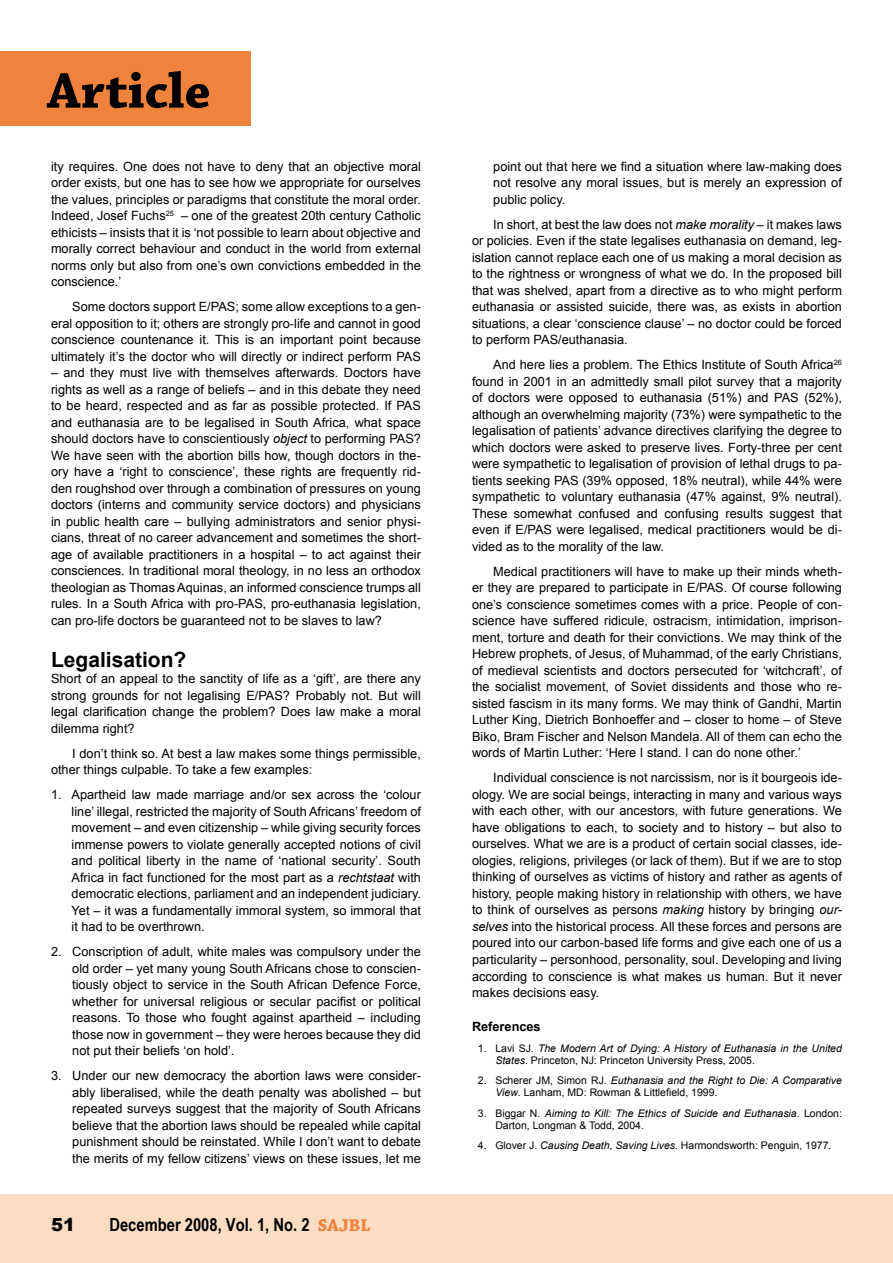
<style>
.page{position:relative;width:893px;height:1263px;background:#fff}
.page>*{position:absolute;margin:0;border:0;box-sizing:border-box;transform-origin:0 0}
.t1{font:700 52.5px "Chaparral Pro";color:#000}
.t2{font:700 21px "Arial";color:#000}
.t3{font:700 18px "Arial Narrow";color:#000}
.t4{font:900 18px "Arial";color:#000}
.t5{font:12.75px/16.5px "Arial";color:#000;text-align:justify}
.t6{font:700 12.75px "Arial";color:#000}
.t7{font:italic 10.5px/12px "Arial";color:#000}
.t8{font:10.5px/12px "Arial";color:#000}
.s1{font-style:italic}
.s2{font-family:"Chaparral Pro";color:#ef833d}
.s3{font-style:normal}
</style>
<div class="page">
<div style="left:0;top:1195px;width:893px;height:68px;background:#fcddc4"></div>
<div style="left:0;top:51px;width:251px;height:74px;background:#ef833d"></div>
<h1 class="t1" style="left:47px;top:60px;width:165px">Article</h1>
<p class="t5" style="left:51px;top:158px;width:371px">ity requires. One does not have to deny that an objective moral order exists, but one has to see how we appropriate for ourselves the values, principles or paradigms that constitute the moral order.<br>Indeed, Josef Fuchs<sup>25</sup> – one of the greatest 20th century Catholic ethicists – insists that it is ‘not possible to learn about objective and morally correct behaviour and conduct in the world from external norms only but also from one’s own convictions embedded in the conscience.’</p>
<p class="t5" style="left:51px;top:299px;width:371px;text-indent:21px">Some doctors support E/PAS; some allow exceptions to a gen&shy;eral opposition to it; others are strongly pro-life and cannot in good conscience countenance it. This is an important point because ultimately it’s the doctor who will directly or indirect perform PAS</p>
<p class="t5" style="left:51px;top:365px;width:371px">– and they must live with themselves afterwards. Doctors have rights as well as a range of beliefs – and in this debate they need to be heard, respected and as far as possible protected. If PAS and euthanasia are to be legalised in South Africa, what space should doctors have to conscientiously <span class="s1">object</span> to performing PAS?<br>We have seen with the abortion bills how, though doctors in the&shy;ory have a ‘right to conscience’, these rights are frequently rid&shy;den roughshod over through a combination of pressures on young doctors (interns and community service doctors) and physicians in public health care – bullying administrators and senior physi&shy;cians, threat of no career advancement and sometimes the short&shy;age of available practitioners in a hospital – to act against their consciences. In traditional moral theology, in no less an orthodox theologian as Thomas Aquinas, an informed conscience trumps all rules. In a South Africa with pro-PAS, pro-euthanasia legislation, can pro-life doctors be guaranteed not to be slaves to law?</p>
<h2 class="t2" style="left:51px;top:647px;width:137px">Legalisation?</h2>
<p class="t5" style="left:51px;top:670px;width:371px">Short of an appeal to the sanctity of life as a ‘gift’, are there any strong grounds for not legalising E/PAS? Probably not. But will legal clarification change the problem? Does law make a moral dilemma right?</p>
<p class="t5" style="left:51px;top:745px;width:371px;text-indent:21px">I don’t think so. At best a law makes some things permissible, other things culpable. To take a few examples:</p>
<p class="t5" style="left:72px;top:786px;width:351px;text-indent:-21px">1. Apartheid law made marriage and/or sex across the ‘colour line’ illegal, restricted the majority of South Africans’ freedom of movement – and even citizenship – while giving security forces immense powers to violate generally accepted notions of civil and political liberty in the name of ‘national security’. South Africa in fact functioned for the most part as a <span class="s1">rechtstaat</span> with democratic elections, parliament and an independent judiciary.<br>Yet – it was a fundamentally immoral system, so immoral that it had to be overthrown.</p>
<p class="t5" style="left:72px;top:943px;width:350px;text-indent:-21px">2. Conscription of adult, white males was compulsory under the old order – yet many young South Africans chose to conscien&shy;tiously object to service in the South African Defence Force, whether for universal religious or secular pacifist or political reasons. To those who fought against apartheid – including those now in government – they were heroes because they did not put their beliefs ‘on hold’.</p>
<p class="t5" style="left:72px;top:1067px;width:350px;text-indent:-21px">3. Under our new democracy the abortion laws were consider&shy;ably liberalised, while the death penalty was abolished – but repeated surveys suggest that the majority of South Africans believe that the abortion laws should be repealed while capital punishment should be reinstated. While I don’t want to debate the merits of my fellow citizens’ views on these issues, let me</p>
<h3 class="t4" style="left:51px;top:1215px;width:26px">51</h3>
<h3 class="t3" style="left:109px;top:1214px;width:262px">December 2008, Vol. 1, No. 2 <span class="s2">SAJBL</span></h3>
<p class="t5" style="left:493px;top:158px;width:350px">point out that here we find a situation where law-making does not resolve any moral issues, but is merely an expression of public policy.</p>
<p class="t5" style="left:472px;top:216px;width:371px;text-indent:21px">In short, at best the law does not <span class="s1">make morality</span> – it makes laws or policies. Even if the state legalises euthanasia on demand, leg&shy;islation cannot replace each one of us making a moral decision as to the rightness or wrongness of what we do. In the proposed bill that was shelved, apart from a directive as to who might perform euthanasia or assisted suicide, there was, as exists in abortion situations, a clear ‘conscience clause’ – no doctor could be forced to perform PAS/euthanasia.</p>
<p class="t5" style="left:472px;top:357px;width:371px;text-indent:21px">And here lies a problem. The Ethics Institute of South Africa<sup>26 </sup>found in 2001 in an admittedly small pilot survey that a majority of doctors were opposed to euthanasia (51%) and PAS (52%), although an overwhelming majority (73%) were sympathetic to the legalisation of patients’ advance directives clarifying the degree to which doctors were asked to preserve lives. Forty-three per cent were sympathetic to legalisation of provision of lethal drugs to pa&shy;tients seeking PAS (39% opposed, 18% neutral), while 44% were sympathetic to voluntary euthanasia (47% against, 9% neutral).<br>These somewhat confused and confusing results suggest that even if E/PAS were legalised, medical practitioners would be di&shy;vided as to the morality of the law.</p>
<p class="t5" style="left:472px;top:563px;width:371px;text-indent:21px">Medical practitioners will have to make up their minds wheth&shy;er they are prepared to participate in E/PAS. Of course following one’s conscience sometimes comes with a price. People of con&shy;science have suffered ridicule, ostracism, intimidation, imprison&shy;ment, torture and death for their convictions. We may think of the Hebrew prophets, of Jesus, of Muhammad, of the early Christians, of medieval scientists and doctors persecuted for ‘witchcraft’, of the socialist movement, of Soviet dissidents and those who re&shy;sisted fascism in its many forms. We may think of Gandhi, Martin Luther King, Dietrich Bonhoeffer and – closer to home – of Steve Biko, Bram Fischer and Nelson Mandela. All of them can echo the words of Martin Luther: ‘Here I stand. I can do none other.’</p>
<p class="t5" style="left:472px;top:770px;width:371px;text-indent:21px">Individual conscience is not narcissism, nor is it bourgeois ide&shy;ology. We are social beings, interacting in many and various ways with each other, with our ancestors, with future generations. We have obligations to each, to society and to history – but also to ourselves. What we are is a product of certain social classes, ide&shy;ologies, religions, privileges (or lack of them). But if we are to stop thinking of ourselves as victims of history and rather as agents of history, people making history in relationship with others, we have to think of ourselves as persons <span class="s1">making</span> history by bringing <span class="s1">our&shy;selves</span> into the historical process. All these forces and persons are poured into our carbon-based life forms and give each one of us a particularity – personhood, personality, soul. Developing and living according to conscience is what makes us human. But it never makes decisions easy.</p>
<p class="t6" style="left:472px;top:1020px;width:70px">References</p>
<p class="t7" style="left:495px;top:1042px;width:348px;text-indent:-18px"><span class="s3">1. Lavi SJ.</span> The Modern Art of Dying: A History of Euthanasia in the United<br>States<span class="s3">. Princeton, NJ: Princeton University Press, 2005.</span></p>
<p class="t8" style="left:495px;top:1075px;width:348px;text-indent:-18px">2. Scherer JM, Simon RJ. <span class="s1">Euthanasia and the Right to Die: A Comparative<br>View</span>. Lanham, MD: Rowman &amp; Littlefield, 1999.</p>
<p class="t7" style="left:495px;top:1107px;width:348px;text-indent:-18px"><span class="s3">3. Biggar N.</span> Aiming to Kill: The Ethics of Suicide and Euthanasia<span class="s3">. London:<br>Darton, Longman &amp; Todd, 2004.</span></p>
<p class="t8" style="left:478px;top:1140px;width:355px">4. Glover J. <span class="s1">Causing Death, Saving Lives.</span> Harmondsworth: Penguin, 1977.</p>
</div>
